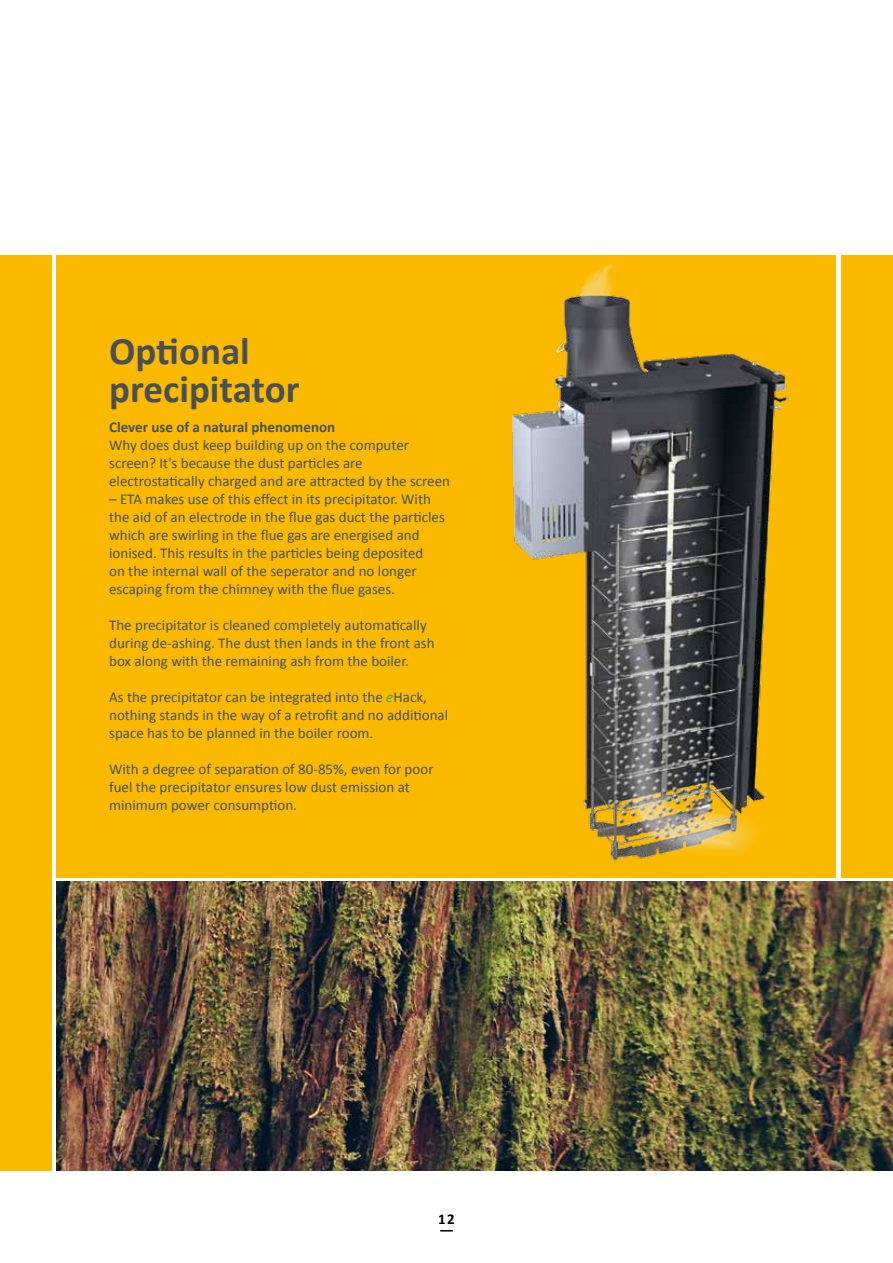
<style>
.page{position:relative;width:893px;height:1263px;background:#fff}
.page>*{position:absolute;margin:0;border:0;box-sizing:border-box;transform-origin:0 0}
.t1{font:700 39px/37.5px "Calibri";color:#465055}
.t2{font:15px/18px "Calibri";color:#465055}
.t3{font:700 15px "Calibri";color:#465055}
.t4{font:700 15px "Calibri";color:#000}
.s1{font-style:italic;color:#3fa535}
</style>
<div class="page">
<div style="left:56px;top:255px;width:780px;height:622px;background:#fbba00"></div>
<img style="left:56px;top:882px;width:837px;height:288px">
<div style="left:842px;top:255px;width:51px;height:622px;background:#fbba00"></div>
<div style="left:0;top:255px;width:51px;height:915px;background:#fbba00"></div>
<img style="left:496px;top:263px;width:314px;height:615px">
<h1 class="t1" style="left:109px;top:332px;width:192px">Optional precipitator</h1>
<p class="t3" style="left:109px;top:417px;width:228px">Clever use of a natural phenomenon</p>
<p class="t2" style="left:109px;top:436px;width:342px">Why does dust keep building up on the computer screen? It's because the dust particles are electrostatically charged and are attracted by the screen</p>
<p class="t2" style="left:109px;top:490px;width:337px">– ETA makes use of this effect in its precipitator. With the aid of an electrode in the flue gas duct the particles which are swirling in the flue gas are energised and ionised. This results in the particles being deposited<br>on the internal wall of the seperator and no longer escaping from the chimney with the flue gases.</p>
<p class="t2" style="left:109px;top:616px;width:327px">The precipitator is cleaned completely automatically during de-ashing. The dust then lands in the front ash box along with the remaining ash from the boiler.</p>
<p class="t2" style="left:109px;top:688px;width:341px">As the precipitator can be integrated into the <span class="s1">e</span>Hack, nothing stands in the way of a retrofit and no additional space has to be planned in the boiler room.</p>
<p class="t2" style="left:109px;top:760px;width:326px">With a degree of separation of 80-85%, even for poor fuel the precipitator ensures low dust emission at minimum power consumption.</p>
<p class="t4" style="left:438px;top:1209px;width:18px">12</p>
</div>
